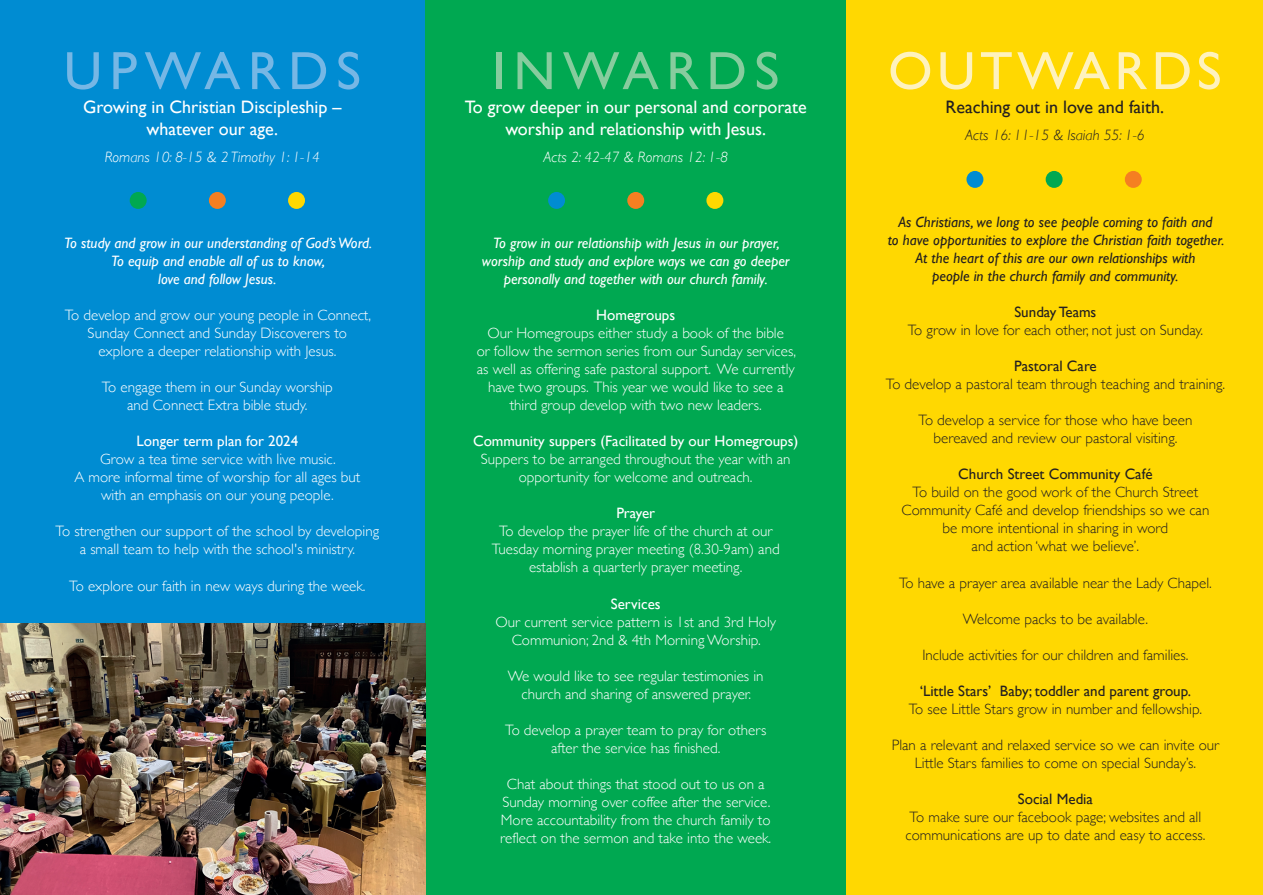
<style>
.page{position:relative;width:1263px;height:895px;background:#fff}
.page>*{position:absolute;margin:0;border:0;box-sizing:border-box;transform-origin:0 0}
.t1{font:54px "Gill Sans";letter-spacing:.085em;color:#fef2be}
.t2{font:54px "Gill Sans";letter-spacing:.14em;color:#76b7e5}
.t3{font:54px "Gill Sans";letter-spacing:.14em;color:#87cc9e}
.t4{font:18px "Gill Sans";color:#fff}
.t5{font:18px "Gill Sans";color:#231f20}
.t6{font:300 15px/18px "Gill Sans";color:#fff;text-align:center}
.t7{font:300 15px "Gill Sans";color:#231f20}
.t8{font:italic 15px/18px "Gill Sans";color:#fff;text-align:center}
.t9{font:italic 15px "Gill Sans";color:#231f20}
.t10{font:15px "Gill Sans";color:#231f20}
.t11{font:15px "Gill Sans";color:#fff}
.t12{font:italic 300 15px "Gill Sans";color:#fff}
.t13{font:italic 300 15px "Gill Sans";color:#231f20}
</style>
<div class="page">
<div style="left:0;top:0;width:425px;height:894px;background:#008cd2"></div>
<div style="left:425px;top:0;width:421px;height:894px;background:#00a851"></div>
<div style="left:846px;top:0;width:416px;height:894px;background:#ffd801"></div>
<div style="left:966px;top:171px;width:17px;height:17px;background:#008cd2;border-radius:50%"></div>
<div style="left:1045px;top:171px;width:17px;height:17px;background:#00a851;border-radius:50%"></div>
<div style="left:1124px;top:171px;width:17px;height:17px;background:#f57f21;border-radius:50%"></div>
<div style="left:130px;top:192px;width:17px;height:17px;background:#00a851;border-radius:50%"></div>
<div style="left:209px;top:192px;width:17px;height:17px;background:#f57f21;border-radius:50%"></div>
<div style="left:288px;top:192px;width:17px;height:17px;background:#ffd801;border-radius:50%"></div>
<div style="left:548px;top:192px;width:17px;height:17px;background:#008cd2;border-radius:50%"></div>
<div style="left:627px;top:192px;width:17px;height:17px;background:#f57f21;border-radius:50%"></div>
<div style="left:706px;top:192px;width:17px;height:17px;background:#ffd801;border-radius:50%"></div>
<img style="left:0;top:623px;width:425px;height:271px">
<p class="t2" style="left:64px;top:40px;width:298px">UPWARDS</p>
<p class="t4" style="left:83px;top:97px;width:260px">Growing in Christian Discipleship –</p>
<p class="t4" style="left:146px;top:118px;width:133px">whatever our age.</p>
<p class="t12" style="left:105px;top:148px;width:217px">Romans 10: 8-15 &amp; 2 Timothy 1: 1-14</p>
<p class="t8" style="left:64px;top:234px;width:309px">To study and grow in our understanding of God’s Word.</p>
<p class="t8" style="left:111px;top:252px;width:216px">To equip and enable all of us to know,</p>
<p class="t8" style="left:158px;top:270px;width:120px">love and follow Jesus.</p>
<p class="t6" style="left:65px;top:306px;width:308px">To develop and grow our young people in Connect,<br>Sunday Connect and Sunday Discoverers to</p>
<p class="t6" style="left:98px;top:342px;width:239px">explore a deeper relationship with Jesus.</p>
<p class="t6" style="left:102px;top:378px;width:232px">To engage them in our Sunday worship</p>
<p class="t6" style="left:127px;top:396px;width:182px">and Connect Extra bible study.</p>
<p class="t11" style="left:136px;top:432px;width:163px">Longer term plan for 2024</p>
<p class="t6" style="left:100px;top:450px;width:237px">Grow a tea time service with live music.</p>
<p class="t6" style="left:74px;top:468px;width:287px">A more informal time of worship for all ages but</p>
<p class="t6" style="left:101px;top:486px;width:234px">with an emphasis on our young people.</p>
<p class="t6" style="left:56px;top:522px;width:325px">To strengthen our support of the school by developing a small team to help with the school's ministry.</p>
<p class="t6" style="left:69px;top:576px;width:298px">To explore our faith in new ways during the week.</p>
<p class="t3" style="left:492px;top:40px;width:288px">INWARDS</p>
<p class="t4" style="left:464px;top:97px;width:343px">To grow deeper in our personal and corporate</p>
<p class="t4" style="left:505px;top:118px;width:262px">worship and relationship with Jesus.</p>
<p class="t12" style="left:543px;top:148px;width:186px">Acts 2: 42-47 &amp; Romans 12: 1-8</p>
<p class="t8" style="left:493px;top:234px;width:288px">To grow in our relationship with Jesus in our prayer,</p>
<p class="t8" style="left:481px;top:252px;width:309px">worship and study and explore ways we can go deeper personally and together with our church family.</p>
<p class="t11" style="left:596px;top:306px;width:80px">Homegroups</p>
<p class="t6" style="left:487px;top:324px;width:298px">Our Homegroups either study a book of the bible</p>
<p class="t6" style="left:476px;top:342px;width:321px">or follow the sermon series from our Sunday services, as well as offering safe pastoral support. We currently have two groups. This year we would like to see a</p>
<p class="t6" style="left:509px;top:396px;width:254px">third group develop with two new leaders.</p>
<p class="t11" style="left:473px;top:432px;width:327px">Community suppers (Facilitated by our Homegroups)</p>
<p class="t6" style="left:481px;top:450px;width:311px">Suppers to be arranged throughout the year with an opportunity for welcome and outreach.</p>
<p class="t11" style="left:616px;top:504px;width:40px">Prayer</p>
<p class="t6" style="left:499px;top:522px;width:275px">To develop the prayer life of the church at our</p>
<p class="t6" style="left:492px;top:540px;width:289px">Tuesday morning prayer meeting (8.30-9am) and</p>
<p class="t6" style="left:529px;top:558px;width:215px">establish a quarterly prayer meeting.</p>
<p class="t11" style="left:610px;top:594px;width:51px">Services</p>
<p class="t6" style="left:495px;top:612px;width:282px">Our current service pattern is 1st and 3rd Holy</p>
<p class="t6" style="left:511px;top:630px;width:250px">Communion; 2nd &amp; 4th Morning Worship.</p>
<p class="t6" style="left:508px;top:666px;width:257px">We would like to see regular testimonies in</p>
<p class="t6" style="left:521px;top:684px;width:231px">church and sharing of answered prayer.</p>
<p class="t6" style="left:505px;top:720px;width:262px">To develop a prayer team to pray for others</p>
<p class="t6" style="left:551px;top:738px;width:171px">after the service has finished.</p>
<p class="t6" style="left:507px;top:774px;width:259px">Chat about things that stood out to us on a</p>
<p class="t6" style="left:502px;top:792px;width:269px">Sunday morning over coffee after the service.</p>
<p class="t6" style="left:501px;top:810px;width:271px">More accountability from the church family to</p>
<p class="t6" style="left:500px;top:828px;width:272px">reflect on the sermon and take into the week.</p>
<p class="t1" style="left:888px;top:40px;width:335px">OUTWARDS</p>
<p class="t5" style="left:945px;top:97px;width:220px">Reaching out in love and faith.</p>
<p class="t13" style="left:964px;top:127px;width:181px">Acts 16: 11-15 &amp; Isaiah 55: 1-6</p>
<p class="t9" style="left:898px;top:213px;width:315px">As Christians, we long to see people coming to faith and</p>
<p class="t9" style="left:887px;top:231px;width:338px">to have opportunities to explore the Christian faith together.</p>
<p class="t9" style="left:915px;top:249px;width:281px">At the heart of this are our own relationships with</p>
<p class="t9" style="left:932px;top:267px;width:248px">people in the church family and community.</p>
<p class="t10" style="left:1014px;top:303px;width:83px">Sunday Teams</p>
<p class="t7" style="left:907px;top:321px;width:297px">To grow in love for each other, not just on Sunday.</p>
<p class="t10" style="left:1013px;top:357px;width:84px">Pastoral Care</p>
<p class="t7" style="left:885px;top:375px;width:341px">To develop a pastoral team through teaching and training.</p>
<p class="t7" style="left:918px;top:411px;width:275px">To develop a service for those who have been</p>
<p class="t7" style="left:933px;top:429px;width:245px">bereaved and review our pastoral visiting.</p>
<p class="t10" style="left:958px;top:465px;width:196px">Church Street Community Café</p>
<p class="t7" style="left:912px;top:483px;width:287px">To build on the good work of the Church Street</p>
<p class="t7" style="left:901px;top:501px;width:309px">Community Café and develop friendships so we can</p>
<p class="t7" style="left:942px;top:519px;width:227px">be more intentional in sharing in word</p>
<p class="t7" style="left:971px;top:537px;width:169px">and action ‘what we believe’.</p>
<p class="t7" style="left:899px;top:573px;width:314px">To have a prayer area available near the Lady Chapel.</p>
<p class="t7" style="left:962px;top:609px;width:187px">Welcome packs to be available.</p>
<p class="t7" style="left:922px;top:645px;width:267px">Include activities for our children and families.</p>
<p class="t10" style="left:919px;top:681px;width:273px">‘Little Stars’ Baby; toddler and parent group.</p>
<p class="t7" style="left:908px;top:699px;width:295px">To see Little Stars grow in number and fellowship.</p>
<p class="t7" style="left:891px;top:735px;width:329px">Plan a relevant and relaxed service so we can invite our</p>
<p class="t7" style="left:914px;top:753px;width:283px">Little Stars families to come on special Sunday’s.</p>
<p class="t10" style="left:1017px;top:789px;width:77px">Social Media</p>
<p class="t7" style="left:909px;top:807px;width:293px">To make sure our facebook page; websites and all</p>
<p class="t7" style="left:905px;top:825px;width:301px">communications are up to date and easy to access.</p>
</div>
